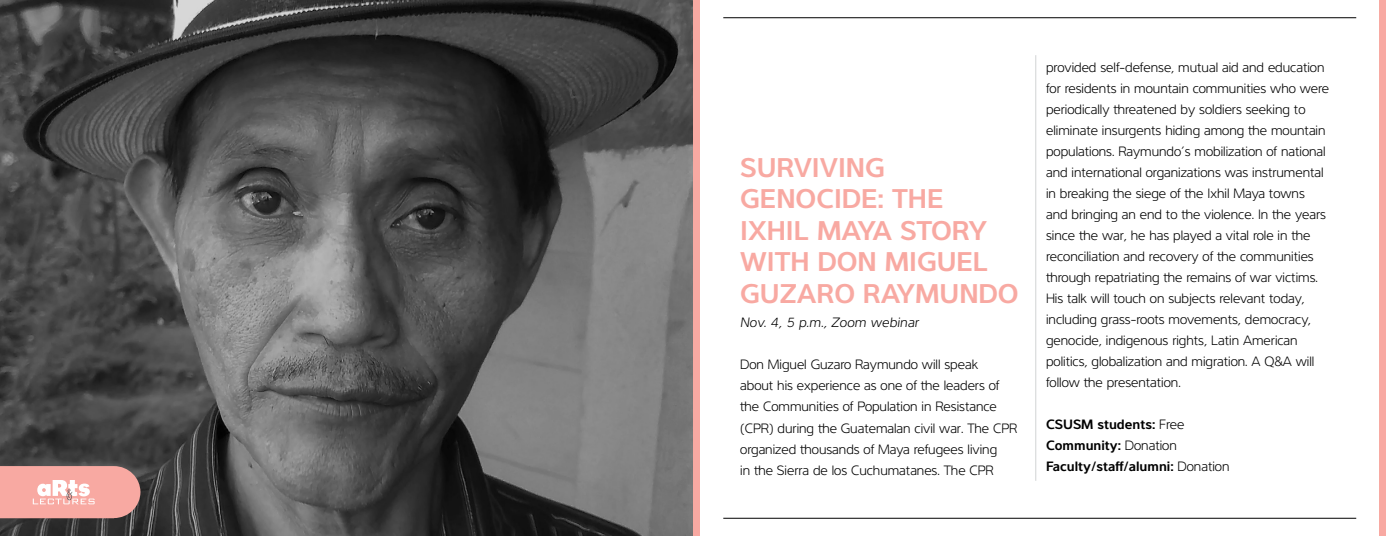
<style>
.page{position:relative;width:1386px;height:536px;background:#fff}
.page>*{position:absolute;margin:0;border:0;box-sizing:border-box;transform-origin:0 0}
.t1{font:700 28px/31.5px "Interval Sans Pro Sem";color:#f8a9a2}
.t2{font:300 14px/21px "Interval Sans Pro";color:#000}
.t3{font:700 14px/21px "Interval Sans Pro Sem";color:#000}
.t4{font:italic 300 14px "Interval Sans Pro";letter-spacing:.02em;color:#000}
.s1{font-family:"Interval Sans Pro";font-weight:300}
</style>
<div class="page">
<hr style="left:723px;top:17px;width:633px;height:1px;background:#000">
<hr style="left:723px;top:517px;width:633px;height:1px;background:#000">
<hr style="left:1035px;top:55px;width:1px;height:425px;background:#d1d3d4">
<div style="left:693px;top:0;width:6px;height:536px;background:#f8a9a2"></div>
<div style="left:1380px;top:0;width:6px;height:536px;background:#f8a9a2"></div>
<img style="left:0;top:0;width:693px;height:536px">
<svg style="left:0;top:466px;width:140px;height:52px;background:#f1aca6"></svg>
<h2 class="t1" style="left:740px;top:148px;width:280px">SURVIVING<br>GENOCIDE: THE<br>IXHIL MAYA STORY<br>WITH DON MIGUEL<br>GUZARO RAYMUNDO</h2>
<p class="t4" style="left:740px;top:312px;width:180px">Nov. 4, 5 p.m., Zoom webinar</p>
<p class="t2" style="left:740px;top:353px;width:279px">Don Miguel Guzaro Raymundo will speak<br>about his experience as one of te leaders of te Communities of Population in Resistance (CPR) during te Guatemalan civil war. The CPR organized tousands of Maya refugees living<br>in te Sierra de los Cuchumatanes. The CPR</p>
<p class="t2" style="left:1046px;top:55px;width:285px">provided self-defense, mutual aid and education for residents in mountain communities who were periodically treatened by soldiers seeking to eliminate insurgents hiding among te mountain populations. Raymundo’s mobilization of national and international organizations was instrumental in breaking te siege of te Ixhil Maya towns and bringing an end to te violence. In te years since te war, he has played a vital role in te reconciliation and recovery of te communities trough repatriating te remains of war victims.<br>His talk will touch on subjects relevant today, including grass-roots movements, democracy, genocide, indigenous rights, Latin American politics, globalization and migration. A Q&amp;A will follow te presentation.</p>
<p class="t3" style="left:1046px;top:412px;width:185px">CSUSM students: <span class="s1">Free<br></span>Community: <span class="s1">Donation<br></span>Faculty/staf/alumni: <span class="s1">Donation</span></p>
</div>
